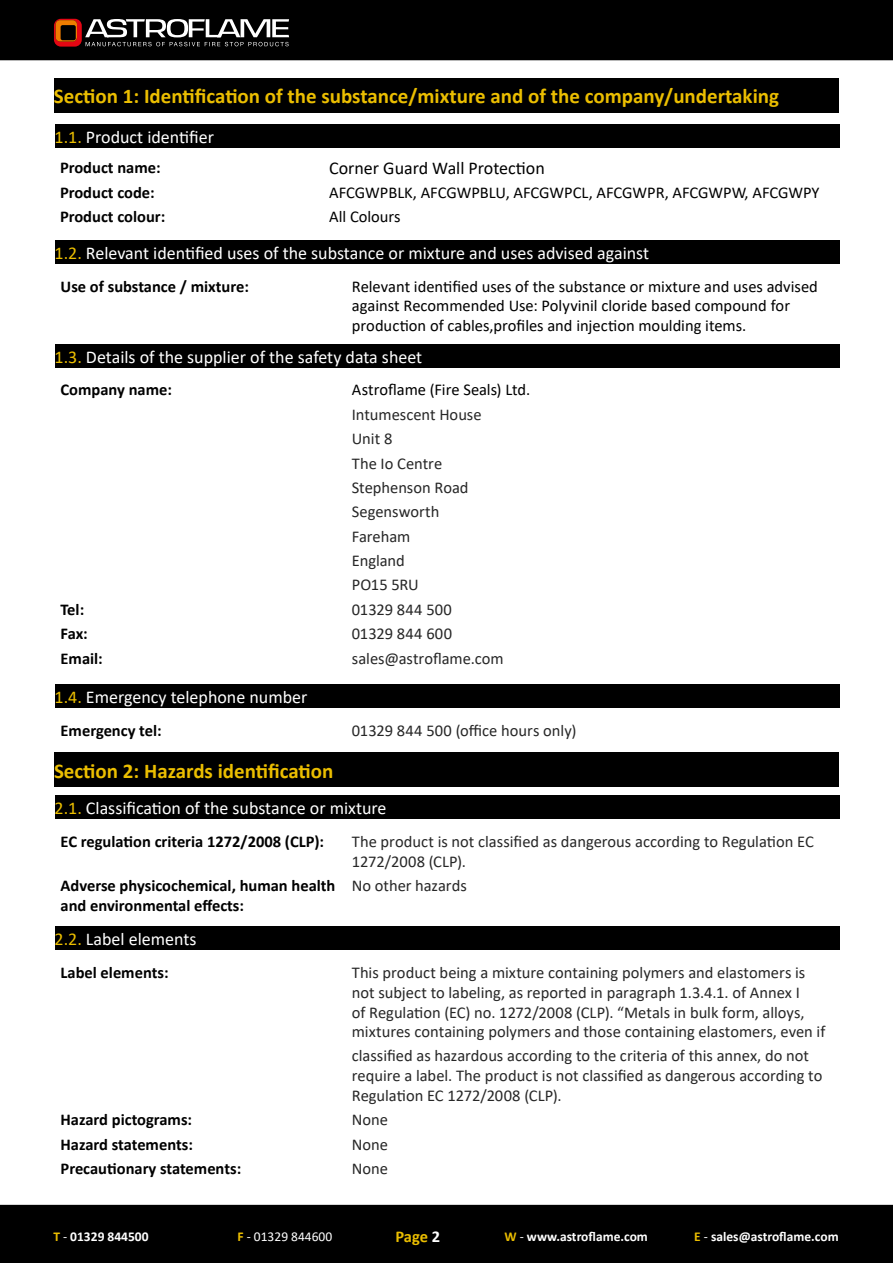
<style>
.page{position:relative;width:893px;height:1263px;background:#fff}
.page>*{position:absolute;margin:0;border:0;box-sizing:border-box;transform-origin:0 0}
.t1{font:700 21px "Calibri";color:#ebbe00}
.t2{font:18px "Calibri";color:#fff}
.t3{font:18px "Calibri";color:#000}
.t4{font:16.5px/24.3px "Calibri";color:#272727}
.t5{font:700 16.5px/19.8px "Calibri";color:#000}
.t6{font:16.5px/19.8px "Calibri";color:#000}
.t7{font:700 16.5px "Calibri";color:#ebbe00}
.t8{font:700 13.5px "Calibri";color:#fff}
.t9{font:13.5px "Calibri";color:#fff}
.s1{color:#ebbe00}
.s2{font-weight:400}
.s3{font-weight:700;color:#ebbe00}
.s4{color:#fff}
</style>
<div class="page">
<div style="left:0;top:0;width:893px;height:60px;background:#000"></div>
<div style="left:0;top:1205px;width:893px;height:58px;background:#000"></div>
<svg style="left:54px;top:19px;width:235px;height:28px"></svg>
<div style="left:55px;top:240px;width:784px;height:24px;background:#000"></div>
<div style="left:55px;top:344px;width:784px;height:23px;background:#000"></div>
<div style="left:55px;top:684px;width:784px;height:24px;background:#000"></div>
<div style="left:54px;top:752px;width:785px;height:35px;background:#000"></div>
<div style="left:55px;top:795px;width:784px;height:24px;background:#000"></div>
<div style="left:55px;top:927px;width:784px;height:23px;background:#000"></div>
<div style="left:54px;top:78px;width:785px;height:35px;background:#000"></div>
<div style="left:55px;top:124px;width:784px;height:24px;background:#000"></div>
<p class="t1" style="left:54px;top:81px;width:727px">Section 1: Identification of the substance/mixture and of the company/undertaking</p>
<p class="t2" style="left:55px;top:124px;width:161px"><span class="s1">1.1.</span> Product identifier</p>
<p class="t5" style="left:60px;top:157px;width:102px">Product name:</p>
<p class="t3" style="left:329px;top:155px;width:217px">Corner Guard Wall Protection</p>
<p class="t5" style="left:60px;top:182px;width:96px">Product code:</p>
<p class="t6" style="left:329px;top:182px;width:492px">AFCGWPBLK, AFCGWPBLU, AFCGWPCL, AFCGWPR, AFCGWPW, AFCGWPY</p>
<p class="t5" style="left:60px;top:207px;width:107px">Product colour:</p>
<p class="t6" style="left:329px;top:207px;width:73px">All Colours</p>
<p class="t2" style="left:55px;top:240px;width:596px"><span class="s1">1.2.</span> Relevant identified uses of the substance or mixture and uses advised against</p>
<p class="t5" style="left:61px;top:276px;width:190px">Use of substance / mixture:</p>
<p class="t6" style="left:352px;top:276px;width:468px">Relevant identified uses of the substance or mixture and uses advised against Recommended Use: Polyvinil cloride based compound for production of cables,profiles and injection moulding items.</p>
<p class="t2" style="left:55px;top:344px;width:369px"><span class="s1">1.3.</span> Details of the supplier of the safety data sheet</p>
<p class="t5" style="left:61px;top:380px;width:113px">Company name:</p>
<p class="t6" style="left:352px;top:380px;width:180px">Astroflame (Fire Seals) Ltd.</p>
<p class="t4" style="left:352px;top:402px;width:131px">Intumescent House<br>Unit 8<br>The Io Centre<br>Stephenson Road<br>Segensworth<br>Fareham<br>England<br>PO15 5RU</p>
<p class="t5" style="left:61px;top:599px;width:25px">Tel:</p>
<p class="t4" style="left:352px;top:597px;width:102px">01329 844 500</p>
<p class="t5" style="left:61px;top:624px;width:29px">Fax:</p>
<p class="t4" style="left:352px;top:621px;width:102px">01329 844 600</p>
<p class="t5" style="left:61px;top:648px;width:44px">Email:</p>
<p class="t4" style="left:352px;top:645px;width:153px">sales@astroflame.com</p>
<p class="t2" style="left:55px;top:684px;width:254px"><span class="s1">1.4.</span> Emergency telephone number</p>
<p class="t5" style="left:61px;top:720px;width:103px">Emergency tel:</p>
<p class="t4" style="left:352px;top:718px;width:226px">01329 844 500 (office hours only)</p>
<p class="t1" style="left:54px;top:756px;width:281px">Section 2: Hazards identification</p>
<p class="t2" style="left:55px;top:795px;width:333px"><span class="s1">2.1.</span> Classification of the substance or mixture</p>
<p class="t5" style="left:61px;top:831px;width:265px">EC regulation criteria 1272/2008 (CLP):</p>
<p class="t4" style="left:352px;top:831px;width:463px;line-height:19.8px">The product is not classified as dangerous according to Regulation EC<br>1272/2008 (CLP).</p>
<p class="t5" style="left:61px;top:875px;width:276px">Adverse physicochemical, human health and environmental effects:</p>
<p class="t4" style="left:352px;top:873px;width:116px">No other hazards</p>
<p class="t2" style="left:55px;top:927px;width:143px"><span class="s1">2.2.</span> Label elements</p>
<p class="t5" style="left:61px;top:962px;width:110px">Label elements:</p>
<p class="t4" style="left:352px;top:962px;width:475px;line-height:19.8px">This product being a mixture containing polymers and elastomers is not subject to labeling, as reported in paragraph 1.3.4.1. of Annex I<br>of Regulation (EC) no. 1272/2008 (CLP). “Metals in bulk form, alloys, mixtures containing polymers and those containing elastomers, even if</p>
<p class="t4" style="left:352px;top:1046px;width:472px;line-height:19.8px">classified as hazardous according to the criteria of this annex, do not require a label. The product is not classified as dangerous according to<br>Regulation EC 1272/2008 (CLP).</p>
<p class="t5" style="left:61px;top:1110px;width:133px">Hazard pictograms:</p>
<p class="t4" style="left:352px;top:1107px;width:38px">None</p>
<p class="t5" style="left:61px;top:1134px;width:134px">Hazard statements:</p>
<p class="t4" style="left:352px;top:1132px;width:38px">None</p>
<p class="t5" style="left:61px;top:1158px;width:182px">Precautionary statements:</p>
<p class="t4" style="left:352px;top:1156px;width:38px">None</p>
<p class="t8" style="left:53px;top:1227px;width:97px"><span class="s1">T</span> <span class="s2">-</span> 01329 844500</p>
<p class="t9" style="left:238px;top:1227px;width:96px"><span class="s3">F</span> - 01329 844600</p>
<p class="t7" style="left:395px;top:1225px;width:46px">Page <span class="s4">2</span></p>
<p class="t8" style="left:504px;top:1227px;width:145px"><span class="s1">W</span> <span class="s2">-</span> www.astroflame.com</p>
<p class="t8" style="left:694px;top:1227px;width:146px"><span class="s1">E</span> <span class="s2">-</span> sales@astroflame.com</p>
</div>
